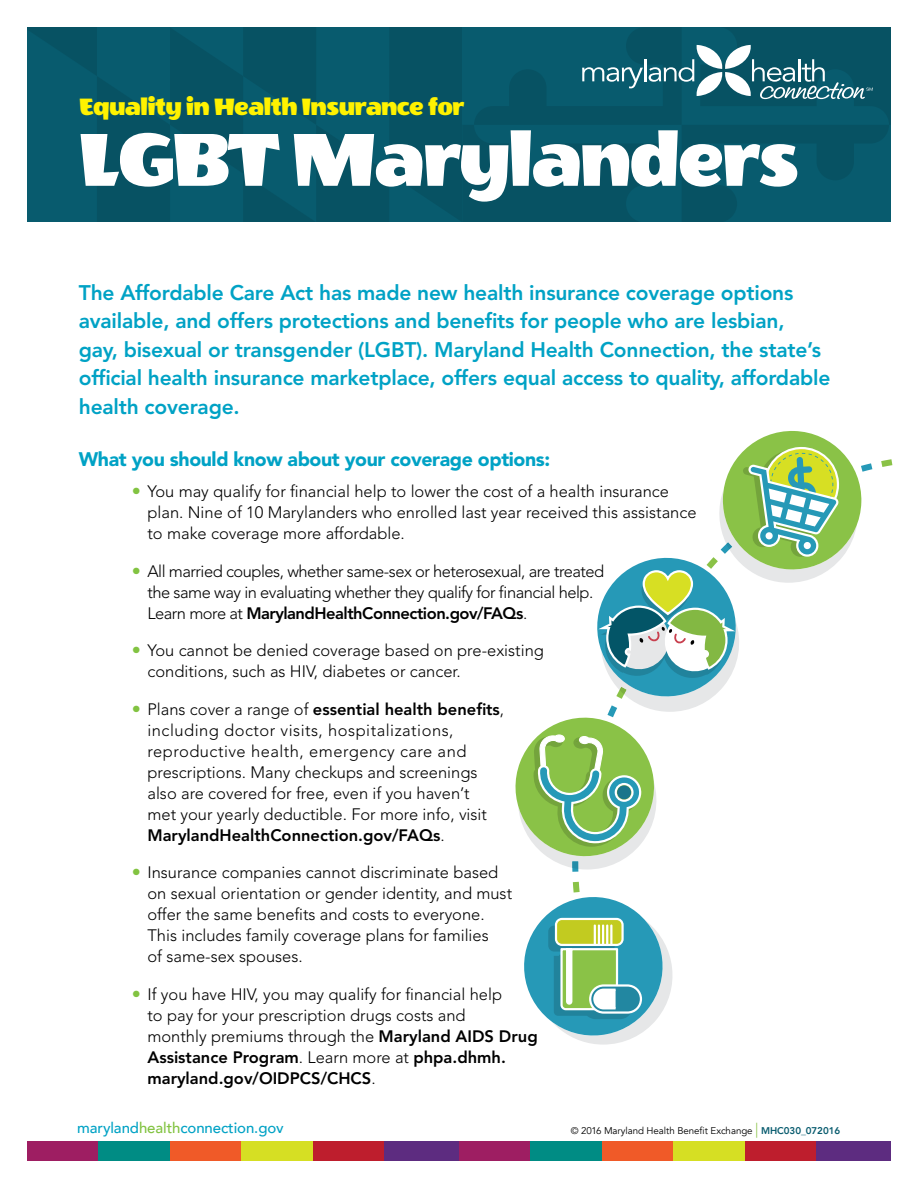
<style>
.page{position:relative;width:918px;height:1188px;background:#fff}
.page>*{position:absolute;margin:0;border:0;box-sizing:border-box;transform-origin:0 0}
.t1{font:85.5px "Wendy One";letter-spacing:-.03em;color:#fff}
.t2{font:27px "Wendy One";letter-spacing:-.03em;color:#fff200}
.t3{font:800 21px/28.5px "Avenir LT Std";letter-spacing:-.01em;color:#00a2c5}
.t4{font:900 19.5px "Avenir LT Std";letter-spacing:-.02em;color:#00a2c5}
.t5{font:300 16.5px/21px "Avenir LT Std";color:#000}
.t6{font:300 16.5px/21px "Avenir LT Std";letter-spacing:-.03em;color:#000}
.t7{font:500 15px "Avenir";letter-spacing:-.005em;color:#00a2c5}
.t8{font:9.75px "Avenir";letter-spacing:-.005em;color:#000}
.s1{font-weight:800}
.s2{color:#82c341}
.s3{font-weight:300;font-size:15px;color:#8ac247}
.s4{font-weight:800;color:#085b6e}
</style>
<div class="page">
<div style="left:27px;top:27px;width:435px;height:195px;background:#075668"></div>
<svg style="left:462px;top:27px;width:429px;height:195px;fill:#07596c"></svg>
<svg style="left:474px;top:27px;width:415px;height:195px"></svg>
<div style="left:27px;top:1142px;width:74px;height:19px;background:#9e1e62"></div>
<div style="left:459px;top:1142px;width:74px;height:19px;background:#9e1e62"></div>
<div style="left:99px;top:1142px;width:74px;height:19px;background:#008c84"></div>
<div style="left:531px;top:1142px;width:74px;height:19px;background:#008c84"></div>
<div style="left:170px;top:1142px;width:74px;height:19px;background:#f05a28"></div>
<div style="left:602px;top:1142px;width:74px;height:19px;background:#f05a28"></div>
<div style="left:242px;top:1142px;width:74px;height:19px;background:#d6df23"></div>
<div style="left:674px;top:1142px;width:74px;height:19px;background:#d6df23"></div>
<div style="left:313px;top:1142px;width:74px;height:19px;background:#be1e2d"></div>
<div style="left:745px;top:1142px;width:74px;height:19px;background:#be1e2d"></div>
<div style="left:385px;top:1142px;width:74px;height:19px;background:#5d2c80"></div>
<div style="left:817px;top:1142px;width:74px;height:19px;background:#5d2c80"></div>
<svg style="left:881px;top:459px;width:11px;height:8px"></svg>
<svg style="left:516px;top:431px;width:356px;height:441px"></svg>
<svg style="left:524px;top:882px;width:149px;height:163px"></svg>
<hr style="left:610px;top:924px;width:2px;height:22px;background:#fff">
<hr style="left:606px;top:924px;width:2px;height:22px;background:#fff">
<hr style="left:602px;top:924px;width:2px;height:22px;background:#fff">
<hr style="left:598px;top:924px;width:2px;height:22px;background:#fff">
<hr style="left:594px;top:924px;width:2px;height:22px;background:#fff">
<h2 class="t2" style="left:79px;top:93px;width:387px">Equality in Health Insurance for</h2>
<h1 class="t1" style="left:79px;top:116px;width:722px">LGBT Marylanders</h1>
<p class="t3" style="left:79px;top:278px;width:753px">The Affordable Care Act has made new health insurance coverage options available, and offers protections and benefits for people who are lesbian,<br>gay, bisexual or transgender (LGBT). Maryland Health Connection, the state’s official health insurance marketplace, offers equal access to quality, affordable health coverage.</p>
<p class="t4" style="left:79px;top:448px;width:473px">What you should know about your coverage options:</p>
<p class="t5" style="left:147px;top:481px;width:551px;text-indent:-15px"><sup>●</sup> You may qualify for financial help to lower the cost of a health insurance plan. Nine of 10 Marylanders who enrolled last year received this assistance to make coverage more affordable.</p>
<p class="t6" style="left:147px;top:561px;width:458px;text-indent:-15px"><sup>●</sup> All married couples, whether same-sex or heterosexual, are treated the same way in evaluating whether they qualify for financial help.<br>Learn more at <span class="s1">MarylandHealthConnection.gov/FAQs</span>.</p>
<p class="t5" style="left:147px;top:640px;width:398px;text-indent:-15px"><sup>●</sup> You cannot be denied coverage based on pre-existing conditions, such as HIV, diabetes or cancer.</p>
<p class="t5" style="left:147px;top:699px;width:358px;text-indent:-15px"><sup>●</sup> Plans cover a range of <span class="s1">essential health benefits</span>, including doctor visits, hospitalizations, reproductive health, emergency care and prescriptions. Many checkups and screenings also are covered for free, even if you haven’t<br>met your yearly deductible. For more info, visit <span class="s1">MarylandHealthConnection.gov/FAQs</span>.</p>
<p class="t5" style="left:147px;top:862px;width:366px;text-indent:-15px"><sup>●</sup> Insurance companies cannot discriminate based on sexual orientation or gender identity, and must offer the same benefits and costs to everyone.<br>This includes family coverage plans for families<br>of same-sex spouses.</p>
<p class="t5" style="left:147px;top:984px;width:392px;text-indent:-15px"><sup>●</sup> If you have HIV, you may qualify for financial help<br>to pay for your prescription drugs costs and<br>monthly premiums through the <span class="s1">Maryland AIDS Drug Assistance Program</span>. Learn more at <span class="s1">phpa.dhmh. maryland.gov/OIDPCS/CHCS</span>.</p>
<p class="t7" style="left:77px;top:1115px;width:208px">maryland<span class="s2">health</span>connection.gov</p>
<p class="t8" style="left:571px;top:1124px;width:271px">© 2016 Maryland Health Benefit Exchange <span class="s3">|</span> <span class="s4">MHC030_072016</span></p>
</div>
